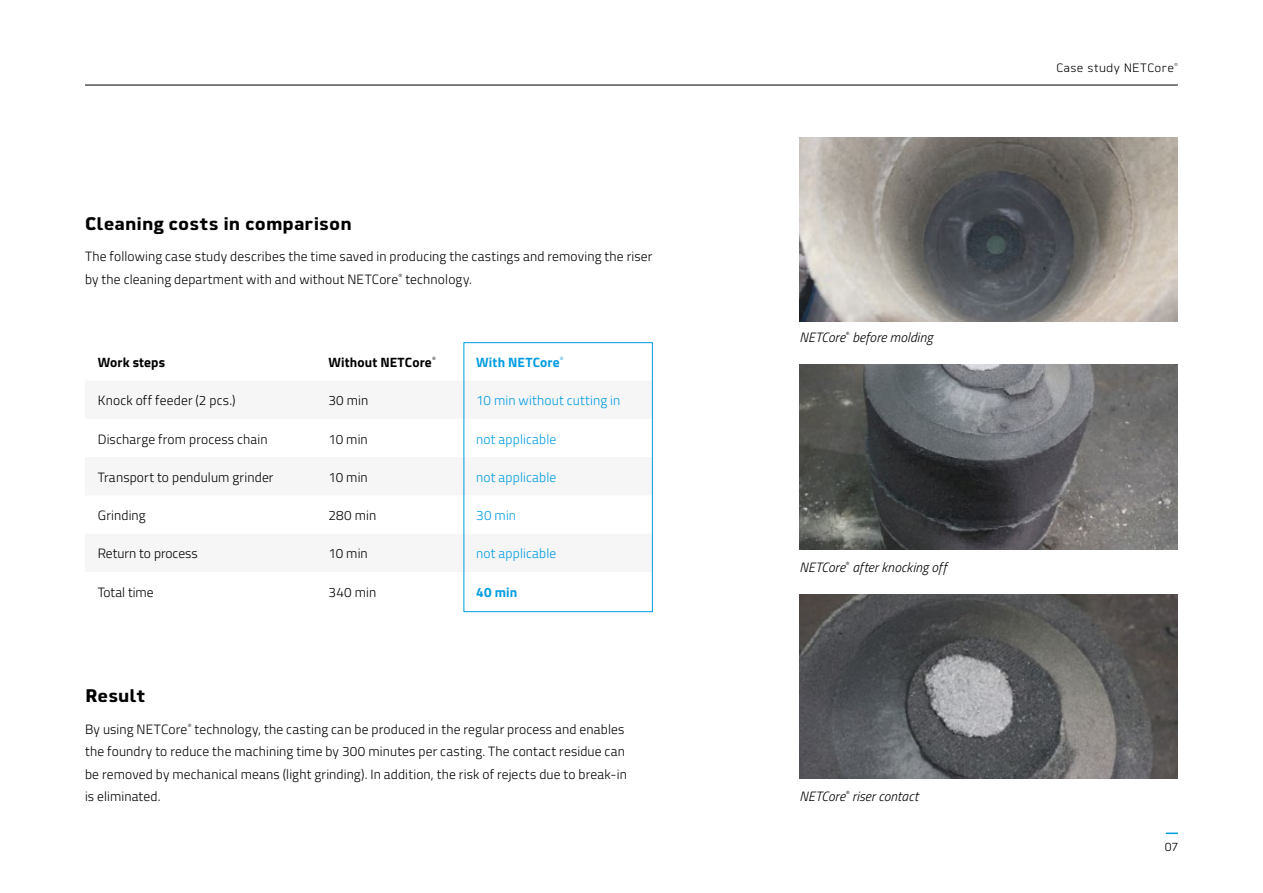
<style>
.page{position:relative;width:1263px;height:893px;background:#fff}
.page>*{position:absolute;margin:0;border:0;box-sizing:border-box;transform-origin:0 0}
.t1{font:700 18px "Martian B";letter-spacing:.005em;color:#000}
.t2{font:300 13.5px/22.5px "Titillium Web";letter-spacing:.01em;color:#000}
.t3{font:300 13.5px "Titillium Web";letter-spacing:.01em;color:#009ce1}
.t4{font:italic 300 13.5px "Titillium Web";letter-spacing:.01em;color:#000}
.t5{font:700 13.5px "Titillium Web";letter-spacing:.01em;color:#000}
.t6{font:700 13.5px "Titillium Web";letter-spacing:.01em;color:#009ce1}
.t7{font:300 12px "Martian B";letter-spacing:.03em;color:#000}
.t8{font:300 6px "Titillium Web";color:#000}
.t9{font:300 6px "Titillium Web";color:#009ce1}
.t10{font:italic 300 6px "Titillium Web";color:#000}
.t11{font:300 4.2px "Martian B";color:#000}
</style>
<div class="page">
<div style="left:463px;top:342px;width:190px;height:270px;border:1px solid #009ce1"></div>
<hr style="left:85px;top:85px;width:1093px;height:1px;background:#000">
<img style="left:799px;top:365px;width:379px;height:184px">
<img style="left:799px;top:594px;width:379px;height:185px">
<svg style="left:1166px;top:833px;width:12px;height:1px"></svg>
<img style="left:799px;top:137px;width:379px;height:185px">
<h1 class="t1" style="left:85px;top:209px;width:268px">Cleaning costs in comparison</h1>
<p class="t2" style="left:85px;top:244px;width:569px">The following case study describes the time saved in producing the castings and removing the riser by the cleaning department with and without NETCore</p>
<p class="t8" style="left:399px;top:271px;width:5px">®</p>
<p class="t2" style="left:405px;top:267px;width:68px">technology.</p>
<p class="t5" style="left:98px;top:352px;width:69px">Work steps</p>
<p class="t5" style="left:328px;top:352px;width:105px">Without NETCore</p>
<p class="t8" style="left:432px;top:355px;width:5px">®</p>
<p class="t6" style="left:476px;top:352px;width:85px">With NETCore</p>
<p class="t9" style="left:560px;top:355px;width:5px">®</p>
<p class="t2" style="left:98px;top:389px;width:139px">Knock off feeder (2 pcs.)</p>
<p class="t2" style="left:328px;top:389px;width:41px">30 min</p>
<p class="t3" style="left:476px;top:391px;width:146px">10 min without cutting in</p>
<p class="t2" style="left:98px;top:427px;width:171px">Discharge from process chain</p>
<p class="t2" style="left:328px;top:427px;width:41px">10 min</p>
<p class="t3" style="left:476px;top:429px;width:81px">not applicable</p>
<p class="t2" style="left:98px;top:465px;width:177px">Transport to pendulum grinder</p>
<p class="t2" style="left:328px;top:465px;width:41px">10 min</p>
<p class="t3" style="left:476px;top:467px;width:81px">not applicable</p>
<p class="t2" style="left:98px;top:503px;width:49px">Grinding</p>
<p class="t2" style="left:328px;top:503px;width:49px">280 min</p>
<p class="t3" style="left:476px;top:506px;width:41px">30 min</p>
<p class="t2" style="left:98px;top:542px;width:101px">Return to process</p>
<p class="t2" style="left:328px;top:542px;width:41px">10 min</p>
<p class="t3" style="left:476px;top:544px;width:81px">not applicable</p>
<p class="t2" style="left:98px;top:580px;width:57px">Total time</p>
<p class="t2" style="left:328px;top:580px;width:49px">340 min</p>
<p class="t6" style="left:476px;top:582px;width:42px">40 min</p>
<h1 class="t1" style="left:85px;top:681px;width:62px">Result</h1>
<p class="t2" style="left:85px;top:717px;width:104px">By using NETCore</p>
<p class="t8" style="left:188px;top:721px;width:5px">®</p>
<p class="t2" style="left:85px;top:717px;width:543px;text-indent:109px">technology, the casting can be produced in the regular process and enables the foundry to reduce the machining time by 300 minutes per casting. The contact residue can be removed by mechanical means (light grinding). In addition, the risk of rejects due to break-in is eliminated.</p>
<p class="t4" style="left:799px;top:328px;width:47px">NETCore</p>
<p class="t8" style="left:846px;top:330px;width:5px">®</p>
<p class="t4" style="left:852px;top:328px;width:82px">before molding</p>
<p class="t4" style="left:799px;top:557px;width:47px">NETCore</p>
<p class="t8" style="left:846px;top:559px;width:5px">®</p>
<p class="t4" style="left:852px;top:557px;width:96px">after knocking off</p>
<p class="t4" style="left:799px;top:787px;width:47px">NETCore</p>
<p class="t10" style="left:845px;top:789px;width:5px">®</p>
<p class="t4" style="left:852px;top:787px;width:68px">riser contact</p>
<p class="t7" style="left:1056px;top:59px;width:119px">Case study NETCore</p>
<p class="t11" style="left:1174px;top:61px;width:5px">®</p>
<p class="t7" style="left:1165px;top:837px;width:14px">07</p>
</div>
